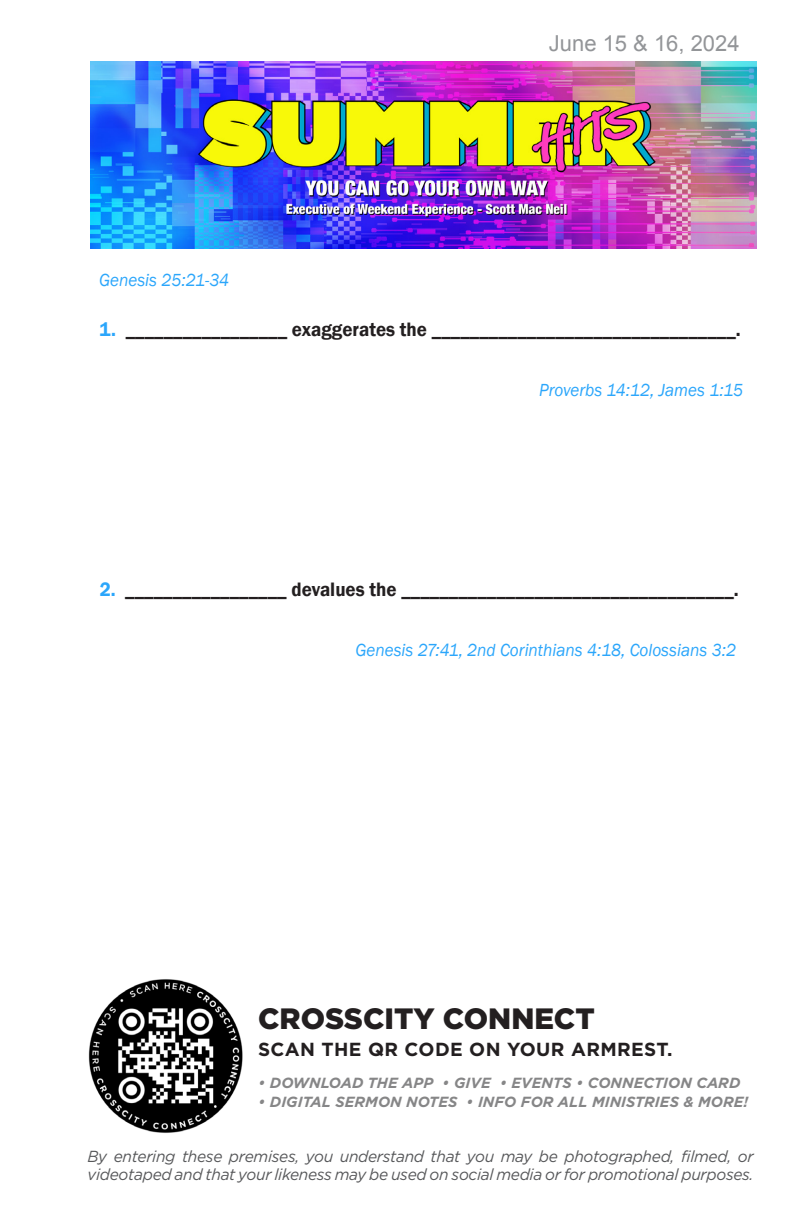
<style>
.page{position:relative;width:792px;height:1224px;background:#fff}
.page>*{position:absolute;margin:0;border:0;box-sizing:border-box;transform-origin:0 0}
.t1{font:900 29.4px "Gotham";color:#231f20}
.t2{font:22px "Arial";color:#939598}
.t3{font:600 20px "Franklin Gothic";color:#231f20;scale:.95 1}
.t4{font:700 18.8px "Gotham";letter-spacing:.02em;color:#231f20}
.t5{font:italic 18px "Franklin Gothic";color:#2ba6fb;scale:.95 1}
.t6{font:italic 16px/18px "Gotham";letter-spacing:-.02em;color:#57585a}
.t7{font:italic 700 14.6px "Gotham";color:#868687}
.s1{color:#2ba6fb}
</style>
<div class="page">
<img style="left:88px;top:979px;width:155px;height:154px">
<img style="left:90px;top:61px;width:666px;height:187px">
<h2 class="t2" style="left:549px;top:29px;width:192px">June 15 &amp; 16, 2024</h2>
<p class="t5" style="left:99px;top:268px;width:139px">Genesis 25:21-34</p>
<p class="t3" style="left:100px;top:317px;width:677px"><span class="s1">1.</span> _________________ exaggerates the ________________________________.</p>
<p class="t5" style="left:539px;top:378px;width:216px">Proverbs 14:12, James 1:15</p>
<p class="t3" style="left:100px;top:577px;width:674px"><span class="s1">2.</span> _________________ devalues the ___________________________________.</p>
<p class="t5" style="left:355px;top:638px;width:402px">Genesis 27:41, 2nd Corinthians 4:18, Colossians 3:2</p>
<h1 class="t1" style="left:258px;top:1002px;width:338px">CROSSCITY CONNECT</h1>
<p class="t4" style="left:258px;top:1039px;width:416px">SCAN THE QR CODE ON YOUR ARMREST.</p>
<p class="t7" style="left:258px;top:1074px;width:484px">• DOWNLOAD THE APP • GIVE • EVENTS • CONNECTION CARD</p>
<p class="t7" style="left:258px;top:1093px;width:492px">• DIGITAL SERMON NOTES • INFO FOR ALL MINISTRIES &amp; MORE!</p>
<p class="t6" style="left:88px;top:1147px;width:668px">By entering these premises, you understand that you may be photographed, filmed, or videotaped and that your likeness may be used on social media or for promotional purposes.</p>
</div>
